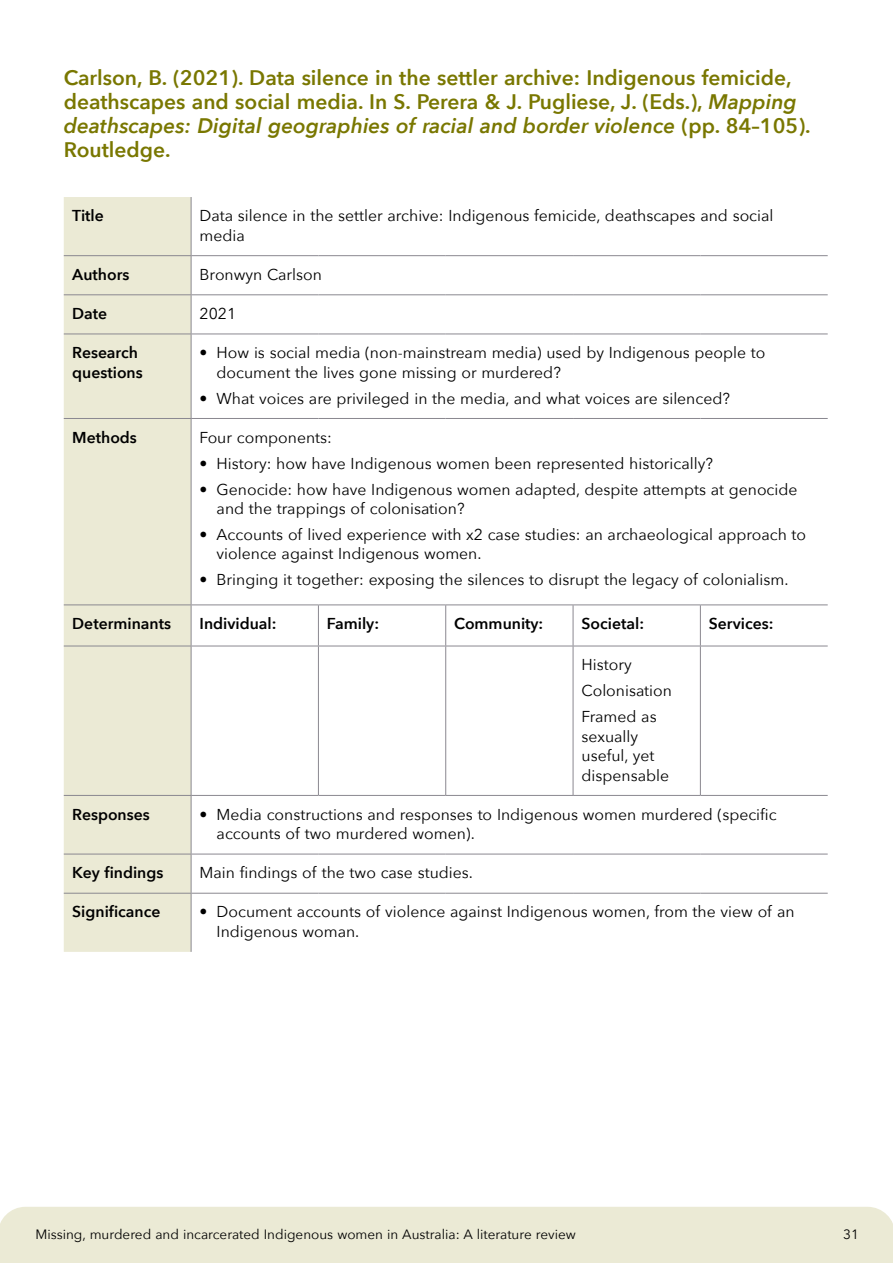
<style>
.page{position:relative;width:893px;height:1263px;background:#fff}
.page>*{position:absolute;margin:0;border:0;box-sizing:border-box;transform-origin:0 0}
.t1{font:600 21px/24px "Avenir Next";color:#797700}
.t2{font:15.75px/19.5px "Avenir Next";color:#000}
.t3{font:600 15.75px/19.5px "Avenir Next";color:#000}
.t4{font:13.5px "Avenir Next";color:#000}
.s1{font-style:italic}
</style>
<div class="page">
<div style="left:64px;top:197px;width:127px;height:755px;background:#ebead5"></div>
<hr style="left:191px;top:197px;width:1px;height:58px;background:#8a8890">
<hr style="left:64px;top:255px;width:127px;height:1px;background:#8a8890">
<hr style="left:191px;top:255px;width:127px;height:1px;background:#8a8890">
<hr style="left:191px;top:256px;width:1px;height:38px;background:#8a8890">
<hr style="left:318px;top:255px;width:128px;height:1px;background:#8a8890">
<hr style="left:446px;top:255px;width:127px;height:1px;background:#8a8890">
<hr style="left:573px;top:255px;width:127px;height:1px;background:#8a8890">
<hr style="left:700px;top:255px;width:128px;height:1px;background:#8a8890">
<hr style="left:64px;top:294px;width:127px;height:1px;background:#8a8890">
<hr style="left:191px;top:294px;width:127px;height:1px;background:#8a8890">
<hr style="left:191px;top:295px;width:1px;height:39px;background:#8a8890">
<hr style="left:318px;top:294px;width:128px;height:1px;background:#8a8890">
<hr style="left:446px;top:294px;width:127px;height:1px;background:#8a8890">
<hr style="left:573px;top:294px;width:127px;height:1px;background:#8a8890">
<hr style="left:700px;top:294px;width:128px;height:1px;background:#8a8890">
<hr style="left:64px;top:334px;width:127px;height:1px;background:#8a8890">
<hr style="left:191px;top:334px;width:127px;height:1px;background:#8a8890">
<hr style="left:191px;top:334px;width:1px;height:84px;background:#8a8890">
<hr style="left:318px;top:334px;width:128px;height:1px;background:#8a8890">
<hr style="left:446px;top:334px;width:127px;height:1px;background:#8a8890">
<hr style="left:573px;top:334px;width:127px;height:1px;background:#8a8890">
<hr style="left:700px;top:334px;width:128px;height:1px;background:#8a8890">
<hr style="left:64px;top:418px;width:127px;height:1px;background:#8a8890">
<hr style="left:191px;top:418px;width:127px;height:1px;background:#8a8890">
<hr style="left:191px;top:419px;width:1px;height:185px;background:#8a8890">
<hr style="left:318px;top:418px;width:128px;height:1px;background:#8a8890">
<hr style="left:446px;top:418px;width:127px;height:1px;background:#8a8890">
<hr style="left:573px;top:418px;width:127px;height:1px;background:#8a8890">
<hr style="left:700px;top:418px;width:128px;height:1px;background:#8a8890">
<hr style="left:64px;top:604px;width:127px;height:1px;background:#8a8890">
<hr style="left:191px;top:604px;width:127px;height:1px;background:#8a8890">
<hr style="left:191px;top:605px;width:1px;height:41px;background:#8a8890">
<hr style="left:318px;top:604px;width:128px;height:1px;background:#8a8890">
<hr style="left:318px;top:605px;width:1px;height:41px;background:#8a8890">
<hr style="left:446px;top:604px;width:127px;height:1px;background:#8a8890">
<hr style="left:445px;top:605px;width:1px;height:41px;background:#8a8890">
<hr style="left:573px;top:604px;width:127px;height:1px;background:#8a8890">
<hr style="left:573px;top:605px;width:1px;height:41px;background:#8a8890">
<hr style="left:700px;top:604px;width:128px;height:1px;background:#8a8890">
<hr style="left:700px;top:605px;width:1px;height:41px;background:#8a8890">
<hr style="left:64px;top:646px;width:127px;height:1px;background:#8a8890">
<hr style="left:191px;top:646px;width:127px;height:1px;background:#8a8890">
<hr style="left:191px;top:646px;width:1px;height:149px;background:#8a8890">
<hr style="left:318px;top:646px;width:128px;height:1px;background:#8a8890">
<hr style="left:318px;top:646px;width:1px;height:149px;background:#8a8890">
<hr style="left:446px;top:646px;width:127px;height:1px;background:#8a8890">
<hr style="left:445px;top:646px;width:1px;height:149px;background:#8a8890">
<hr style="left:573px;top:646px;width:127px;height:1px;background:#8a8890">
<hr style="left:573px;top:646px;width:1px;height:149px;background:#8a8890">
<hr style="left:700px;top:646px;width:128px;height:1px;background:#8a8890">
<hr style="left:700px;top:646px;width:1px;height:149px;background:#8a8890">
<hr style="left:64px;top:795px;width:127px;height:1px;background:#8a8890">
<hr style="left:191px;top:795px;width:127px;height:1px;background:#8a8890">
<hr style="left:191px;top:796px;width:1px;height:58px;background:#8a8890">
<hr style="left:318px;top:795px;width:128px;height:1px;background:#8a8890">
<hr style="left:446px;top:795px;width:127px;height:1px;background:#8a8890">
<hr style="left:573px;top:795px;width:127px;height:1px;background:#8a8890">
<hr style="left:700px;top:795px;width:128px;height:1px;background:#8a8890">
<hr style="left:64px;top:854px;width:127px;height:1px;background:#8a8890">
<hr style="left:191px;top:854px;width:127px;height:1px;background:#8a8890">
<hr style="left:191px;top:854px;width:1px;height:39px;background:#8a8890">
<hr style="left:318px;top:854px;width:128px;height:1px;background:#8a8890">
<hr style="left:446px;top:854px;width:127px;height:1px;background:#8a8890">
<hr style="left:573px;top:854px;width:127px;height:1px;background:#8a8890">
<hr style="left:700px;top:854px;width:128px;height:1px;background:#8a8890">
<hr style="left:64px;top:893px;width:127px;height:1px;background:#8a8890">
<hr style="left:191px;top:893px;width:127px;height:1px;background:#8a8890">
<hr style="left:191px;top:893px;width:1px;height:59px;background:#8a8890">
<hr style="left:318px;top:893px;width:128px;height:1px;background:#8a8890">
<hr style="left:446px;top:893px;width:127px;height:1px;background:#8a8890">
<hr style="left:573px;top:893px;width:127px;height:1px;background:#8a8890">
<hr style="left:700px;top:893px;width:128px;height:1px;background:#8a8890">
<div style="left:0;top:1207px;width:893px;height:56px;background:#ebead5"></div>
<p class="t1" style="left:64px;top:65px;width:748px">Carlson, B. (2021). Data silence in the settler archive: Indigenous femicide, deathscapes and social media. In S. Perera &amp; J. Pugliese, J. (Eds.), <span class="s1">Mapping deathscapes: Digital geographies of racial and border violence</span> (pp. 84–105).<br>Routledge.</p>
<p class="t3" style="left:72px;top:206px;width:33px">Title</p>
<p class="t2" style="left:200px;top:205px;width:575px">Data silence in the settler archive: Indigenous femicide, deathscapes and social media</p>
<p class="t3" style="left:72px;top:264px;width:59px">Authors</p>
<p class="t2" style="left:200px;top:264px;width:124px">Bronwyn Carlson</p>
<p class="t3" style="left:72px;top:303px;width:36px">Date</p>
<p class="t2" style="left:200px;top:303px;width:38px">2021</p>
<p class="t3" style="left:72px;top:343px;width:72px">Research questions</p>
<p class="t2" style="left:217px;top:342px;width:550px;text-indent:-17px">• How is social media (non-mainstream media) used by Indigenous people to document the lives gone missing or murdered?</p>
<p class="t2" style="left:200px;top:388px;width:532px">• What voices are privileged in the media, and what voices are silenced?</p>
<p class="t3" style="left:72px;top:427px;width:66px">Methods</p>
<p class="t2" style="left:200px;top:427px;width:134px">Four components:</p>
<p class="t2" style="left:200px;top:453px;width:515px">• History: how have Indigenous women been represented historically?</p>
<p class="t2" style="left:217px;top:479px;width:582px;text-indent:-17px">• Genocide: how have Indigenous women adapted, despite attempts at genocide and the trappings of colonisation?</p>
<p class="t2" style="left:217px;top:524px;width:591px;text-indent:-17px">• Accounts of lived experience with x2 case studies: an archaeological approach to violence against Indigenous women.</p>
<p class="t2" style="left:200px;top:569px;width:590px">• Bringing it together: exposing the silences to disrupt the legacy of colonialism.</p>
<p class="t3" style="left:72px;top:613px;width:100px">Determinants</p>
<p class="t3" style="left:200px;top:613px;width:78px">Individual:</p>
<p class="t3" style="left:327px;top:613px;width:54px">Family:</p>
<p class="t3" style="left:454px;top:613px;width:91px">Community:</p>
<p class="t3" style="left:582px;top:613px;width:64px">Societal:</p>
<p class="t3" style="left:709px;top:613px;width:66px">Services:</p>
<p class="t2" style="left:582px;top:651px;width:92px;line-height:26px">History<br>Colonisation<br>Framed as</p>
<p class="t2" style="left:582px;top:726px;width:89px">sexually useful, yet dispensable</p>
<p class="t3" style="left:72px;top:804px;width:79px">Responses</p>
<p class="t2" style="left:217px;top:804px;width:561px;text-indent:-17px">• Media constructions and responses to Indigenous women murdered (specific accounts of two murdered women).</p>
<p class="t3" style="left:72px;top:863px;width:93px">Key findings</p>
<p class="t2" style="left:200px;top:862px;width:275px">Main findings of the two case studies.</p>
<p class="t3" style="left:72px;top:902px;width:90px">Significance</p>
<p class="t2" style="left:217px;top:901px;width:579px;text-indent:-17px">• Document accounts of violence against Indigenous women, from the view of an<br>Indigenous woman.</p>
<p class="t4" style="left:35px;top:1223px;width:542px">Missing, murdered and incarcerated Indigenous women in Australia: A literature review</p>
<p class="t4" style="left:843px;top:1223px;width:17px">31</p>
</div>
